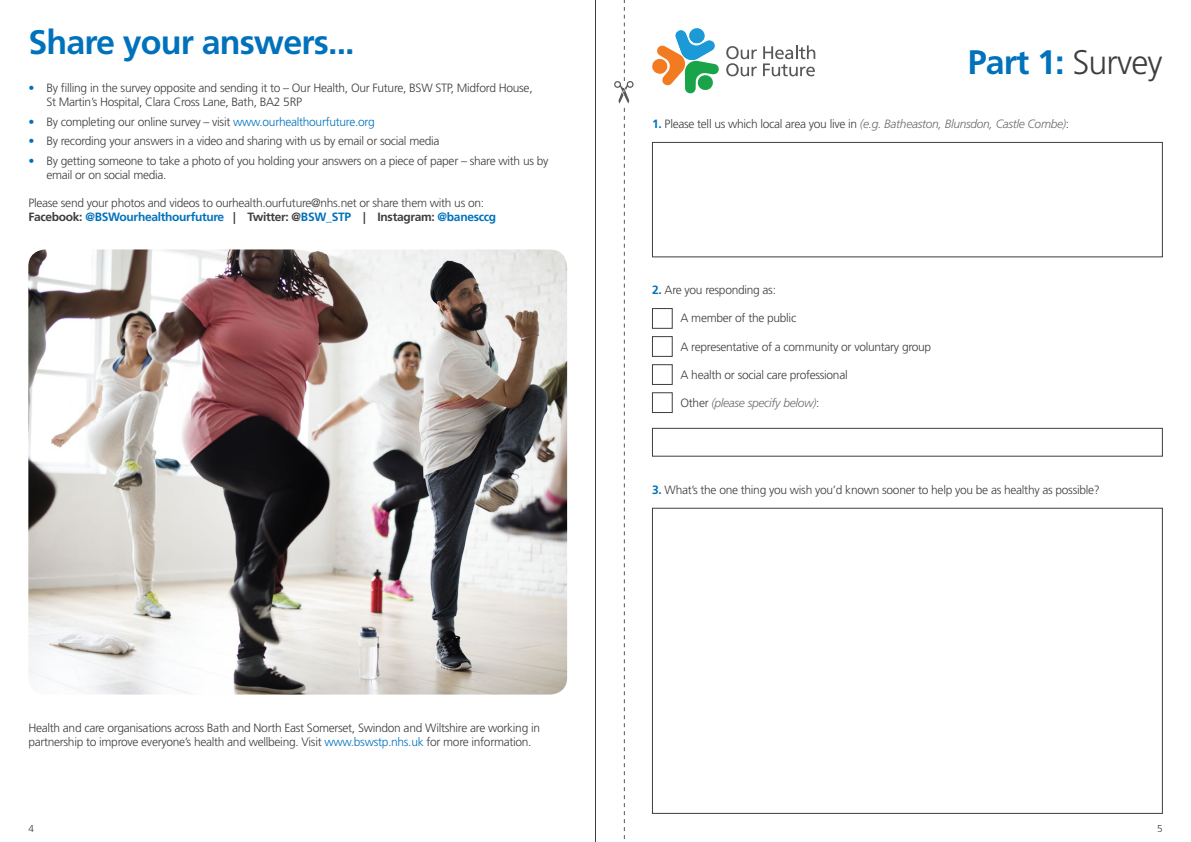
<style>
.page{position:relative;width:1191px;height:842px;background:#fff}
.page>*{position:absolute;margin:0;border:0;box-sizing:border-box;transform-origin:0 0}
.t1{font:700 34px "Frutiger LT Std";letter-spacing:-.025em;color:#0072bc}
.t2{font:300 12px/14px "Frutiger LT Std";letter-spacing:-.025em;color:#3e3e3f}
.t3{font:italic 300 12px "Frutiger LT Std";letter-spacing:-.025em;color:#6c6d70}
.t4{font:700 12px "Frutiger LT Std";letter-spacing:-.025em;color:#0072bc}
.Page_Numbers{font:300 10px "Frutiger LT Std";color:#3e3e3f}
.s1{color:#0072bc}
.s2{color:#3e3e3f}
.s3{font-weight:300;color:#3e3e3f}
.s4{font-weight:700;font-style:normal;color:#0072bc}
.s5{font-style:normal;color:#3e3e3f}
.s6{font-weight:700;color:#0072bc}
</style>
<div class="page">
<img style="left:28px;top:249px;width:539px;height:445px">
<svg style="left:726px;top:46px;width:31px;height:30px"></svg>
<svg style="left:763px;top:45px;width:52px;height:31px"></svg>
<svg style="left:652px;top:28px;width:67px;height:66px"></svg>
<svg style="left:614px;top:0;width:20px;height:839px"></svg>
<div style="left:652px;top:142px;width:510px;height:115px;border:1px solid #3e3e3f"></div>
<div style="left:652px;top:508px;width:510px;height:306px;border:1px solid #3e3e3f"></div>
<div style="left:652px;top:428px;width:510px;height:28px;border:1px solid #3e3e3f"></div>
<div style="left:652px;top:336px;width:20px;height:21px;border:1px solid #3e3e3f"></div>
<div style="left:652px;top:392px;width:20px;height:21px;border:1px solid #3e3e3f"></div>
<div style="left:652px;top:308px;width:20px;height:21px;border:1px solid #3e3e3f"></div>
<div style="left:652px;top:364px;width:20px;height:21px;border:1px solid #3e3e3f"></div>
<hr style="left:595px;top:0;width:1px;height:842px;background:#3e3e3f">
<p class="t1" style="left:28px;top:22px;width:328px">Share your answers...</p>
<p class="t2" style="left:46px;top:81px;width:488px;text-indent:-18px"><span class="s1">•</span> By filling in the survey opposite and sending it to – Our Health, Our Future, BSW STP, Midford House,<br>St Martin’s Hospital, Clara Cross Lane, Bath, BA2 5RP</p>
<p class="t2" style="left:28px;top:115px;width:348px"><span class="s1">•</span> By completing our online survey – visit <span class="s1">www.ourhealthourfuture.org</span></p>
<p class="t2" style="left:28px;top:134px;width:412px"><span class="s1">•</span> By recording your answers in a video and sharing with us by email or social media</p>
<p class="t2" style="left:46px;top:154px;width:503px;text-indent:-18px"><span class="s1">•</span> By getting someone to take a photo of you holding your answers on a piece of paper – share with us by email or on social media.</p>
<p class="t2" style="left:28px;top:196px;width:457px">Please send your photos and videos to ourhealth.ourfuture@nhs.net or share them with us on:</p>
<p class="t4" style="left:28px;top:210px;width:469px"><span class="s2">Facebook:</span> @BSWourhealthourfuture <span class="s2">| Twitter: @</span>BSW_STP <span class="s2">| Instagram:</span> @banesccg</p>
<p class="t2" style="left:28px;top:721px;width:513px">Health and care organisations across Bath and North East Somerset, Swindon and Wiltshire are working in partnership to improve everyone’s health and wellbeing. Visit <span class="s1">www.bswstp.nhs.uk</span> for more information.</p>
<p class="t1" style="left:967px;top:42px;width:196px">Part 1: <span class="s3">Survey</span></p>
<p class="t3" style="left:652px;top:117px;width:418px"><span class="s4">1.</span> <span class="s5">Please tell us which local area you live in</span> (e.g. Batheaston, Blunsdon, Castle Combe)<span class="s5">:</span></p>
<p class="t2" style="left:652px;top:283px;width:125px"><span class="s6">2.</span> Are you responding as:</p>
<p class="t2" style="left:680px;top:311px;width:117px">A member of the public</p>
<p class="t2" style="left:680px;top:340px;width:252px">A representative of a community or voluntary group</p>
<p class="t2" style="left:680px;top:368px;width:169px">A health or social care professional</p>
<p class="t3" style="left:680px;top:396px;width:140px"><span class="s5">Other</span> (please specify below)<span class="s5">:</span></p>
<p class="t2" style="left:652px;top:483px;width:449px"><span class="s6">3.</span> What’s the one thing you wish you’d known sooner to help you be as healthy as possible?</p>
<p class="Page_Numbers" style="left:28px;top:822px;width:7px">4</p>
<p class="Page_Numbers" style="left:1157px;top:822px;width:7px">5</p>
</div>
